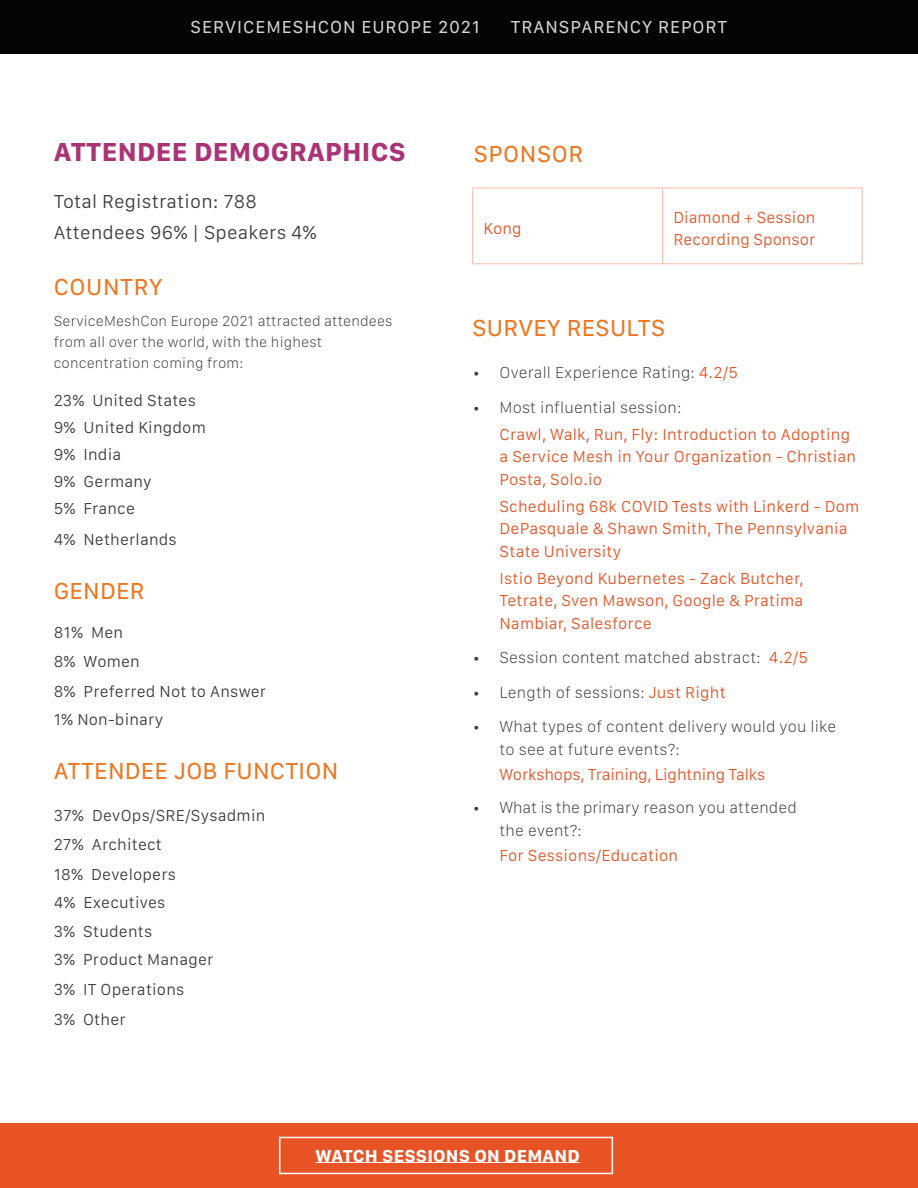
<style>
.page{position:relative;width:918px;height:1188px;background:#fff}
.page>*{position:absolute;margin:0;border:0;box-sizing:border-box;transform-origin:0 0}
.SP_QuoteName{font:700 27px "SF Compact Text";letter-spacing:.01em;color:#aa3375}
.SP_QuoteName-2{font:24px "SF Compact Text";letter-spacing:.01em;color:#ee751e}
.SP_QuoteName-3{font:300 19.5px "SF Compact Text";letter-spacing:.01em;color:#3e3e3f}
.SP_FeaturedQuote{font:18px "SF Compact Text";letter-spacing:.05em;color:#d1d2d4}
.SP_QuoteName-4{font:700 18px "SF Compact Text";letter-spacing:.01em;color:#fff}
.SP_QuoteName-5{font:300 16.5px/22.5px "SF Compact Text";letter-spacing:.01em;color:#e75325}
.t1{font:100 16.5px/22.5px "SF Compact Text";letter-spacing:.01em;color:#3e3e3f}
.SP_QuoteName-6{font:300 16.5px/28.5px "SF Compact Text";letter-spacing:.01em;color:#3e3e3f}
.SP_QuoteName-7{font:300 16.5px "SF Compact Text";letter-spacing:-.01em;color:#e75325}
.SP_QuoteName-8{font:100 15px/21px "SF Compact Text";letter-spacing:.01em;color:#3e3e3f}
.s1{font-weight:300;color:#e75325}
</style>
<div class="page">
<div style="left:0;top:1123px;width:918px;height:65px;background:#e75325"></div>
<hr style="left:472px;top:188px;width:191px;height:1px;background:#f5baa8">
<hr style="left:472px;top:188px;width:1px;height:76px;background:#f5baa8">
<hr style="left:663px;top:188px;width:199px;height:1px;background:#f5baa8">
<hr style="left:662px;top:188px;width:1px;height:76px;background:#f5baa8">
<hr style="left:862px;top:188px;width:1px;height:76px;background:#f5baa8">
<hr style="left:472px;top:264px;width:191px;height:1px;background:#f5baa8">
<hr style="left:663px;top:264px;width:199px;height:1px;background:#f5baa8">
<div style="left:0;top:0;width:918px;height:54px;background:#040503"></div>
<hr style="left:315px;top:1162px;width:265px;height:1px;background:#fff">
<div style="left:279px;top:1137px;width:334px;height:37px;border:2px solid #fff"></div>
<p class="SP_FeaturedQuote" style="left:191px;top:16px;width:291px">SERVICEMESHCON EUROPE 2021</p>
<p class="SP_FeaturedQuote" style="left:511px;top:16px;width:218px">TRANSPARENCY REPORT</p>
<p class="SP_QuoteName" style="left:54px;top:136px;width:354px">ATTENDEE DEMOGRAPHICS</p>
<p class="SP_QuoteName-2" style="left:474px;top:140px;width:111px">SPONSOR</p>
<p class="SP_QuoteName-3" style="left:54px;top:190px;width:205px">Total Registration: 788</p>
<p class="SP_QuoteName-3" style="left:54px;top:221px;width:265px">Attendees 96% | Speakers 4%</p>
<p class="SP_QuoteName-2" style="left:54px;top:272px;width:110px">COUNTRY</p>
<p class="SP_QuoteName-8" style="left:54px;top:311px;width:340px">ServiceMeshCon Europe 2021 attracted attendees from all over the world, with the highest concentration coming from:</p>
<p class="SP_QuoteName-6" style="left:54px;top:386px;width:154px;line-height:27px">23% United States<br>9% United Kingdom<br>9% India<br>9% Germany<br>5% France</p>
<p class="SP_QuoteName-6" style="left:54px;top:525px;width:125px">4% Netherlands</p>
<p class="SP_QuoteName-2" style="left:54px;top:577px;width:93px">GENDER</p>
<p class="SP_QuoteName-6" style="left:54px;top:618px;width:88px">81% Men<br>8% Women</p>
<p class="SP_QuoteName-6" style="left:54px;top:677px;width:214px">8% Preferred Not to Answer<br>1% Non-binary</p>
<p class="SP_QuoteName-2" style="left:54px;top:757px;width:286px">ATTENDEE JOB FUNCTION</p>
<p class="SP_QuoteName-6" style="left:54px;top:801px;width:213px">37% DevOps/SRE/Sysadmin<br>27% Architect</p>
<p class="SP_QuoteName-6" style="left:54px;top:860px;width:161px">18% Developers<br>4% Executives<br>3% Students<br>3% Product Manager</p>
<p class="SP_QuoteName-6" style="left:54px;top:975px;width:132px">3% IT Operations</p>
<p class="SP_QuoteName-6" style="left:54px;top:1005px;width:74px">3% Other</p>
<p class="SP_QuoteName-5" style="left:673px;top:206px;width:144px">Diamond + Session<br>Recording Sponsor</p>
<p class="SP_QuoteName-5" style="left:483px;top:217px;width:39px">Kong</p>
<p class="SP_QuoteName-2" style="left:472px;top:314px;width:194px">SURVEY RESULTS</p>
<p class="t1" style="left:472px;top:361px;width:267px">• Overall Experience Rating: <span class="s1">4.2/5</span></p>
<p class="t1" style="left:472px;top:396px;width:210px">• Most influential session:</p>
<p class="SP_QuoteName-5" style="left:500px;top:423px;width:358px">Crawl, Walk, Run, Fly: Introduction to Adopting a Service Mesh in Your Organization - Christian<br>Posta, Solo.io</p>
<p class="SP_QuoteName-5" style="left:500px;top:495px;width:362px">Scheduling 68k COVID Tests with Linkerd - Dom<br>DePasquale &amp; Shawn Smith, The Pennsylvania<br>State University</p>
<p class="SP_QuoteName-5" style="left:500px;top:567px;width:305px;text-align:justify">Istio Beyond Kubernetes - Zack Butcher, Tetrate, Sven Mawson, Google &amp; Pratima Nambiar, Salesforce</p>
<p class="t1" style="left:472px;top:646px;width:337px">• Session content matched abstract: <span class="s1">4.2/5</span></p>
<p class="t1" style="left:472px;top:681px;width:255px">• Length of sessions: <span class="s1">Just Right</span></p>
<p class="t1" style="left:500px;top:715px;width:338px;text-indent:-27px">• What types of content delivery would you like to see at future events?:</p>
<p class="SP_QuoteName-7" style="left:499px;top:765px;width:267px">Workshops, Training, Lightning Talks</p>
<p class="t1" style="left:499px;top:796px;width:299px;text-indent:-27px">• What is the primary reason you attended the event?:</p>
<p class="SP_QuoteName-5" style="left:499px;top:844px;width:180px">For Sessions/Education</p>
<p class="SP_QuoteName-4" style="left:315px;top:1145px;width:266px">WATCH SESSIONS ON DEMAND</p>
</div>
